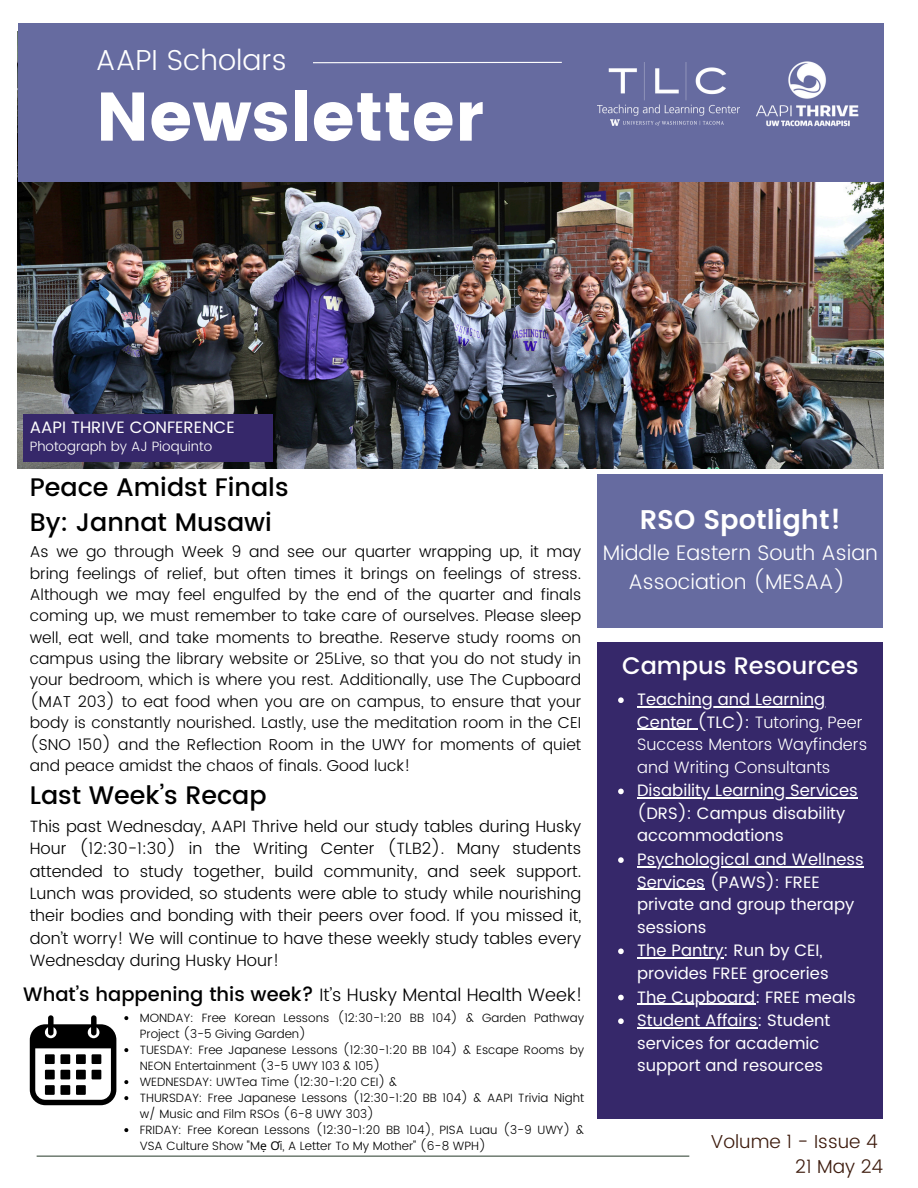
<style>
.page{position:relative;width:918px;height:1188px;background:#fff}
.page>*{position:absolute;margin:0;border:0;box-sizing:border-box;transform-origin:0 0}
.t1{font:68.4px "Poppins";color:#fff}
.t2{font:300 28.8px "Poppins";color:#fff}
.t3{font:600 27px "Poppins";color:#fff}
.t4{font:500 25.35px/34.8px "Poppins";color:#000}
.t5{font:500 24px "Poppins";color:#fff}
.t6{font:300 21px/29.2px "Poppins";color:#fff;text-align:center}
.t7{font:300 18.75px/25.3px "Poppins";color:#3c1a0c;text-align:right}
.t8{font:300 18px "Poppins";color:#000}
.t9{font:16.5px/22.5px "Poppins";color:#fff}
.t10{font:300 16.5px/22.5px "Poppins";color:#fff}
.t11{font:300 16.35px/22.4px "Poppins";color:#000;text-align:justify}
.t12{font:300 15.75px/21.3px "Poppins";color:#000;text-align:justify}
.t13{font:300 13.5px "Poppins";color:#fff}
.t14{font:300 12px/16px "Poppins";color:#000}
.s1{font-weight:500;font-size:19.5px}
.s2{font-family:"Noto Sans";font-weight:400}
.s3{font-weight:400}
</style>
<div class="page">
<img style="left:18px;top:182px;width:865px;height:286px">
<div style="left:18px;top:23px;width:865px;height:159px;background:#666ba0"></div>
<hr style="left:313px;top:62px;width:249px;height:1px;background:#fff">
<hr style="left:37px;top:1156px;width:652px;height:1px;background:#3e4e40">
<div style="left:597px;top:474px;width:286px;height:154px;background:#666ba0"></div>
<img style="left:756px;top:61px;width:103px;height:66px">
<svg style="left:30px;top:1015px;width:86px;height:90px"></svg>
<div style="left:45px;top:1054px;width:10px;height:10px;background:#000"></div>
<div style="left:45px;top:1070px;width:10px;height:9px;background:#000"></div>
<div style="left:45px;top:1085px;width:10px;height:10px;background:#000"></div>
<div style="left:60px;top:1054px;width:10px;height:10px;background:#000"></div>
<div style="left:60px;top:1070px;width:10px;height:9px;background:#000"></div>
<div style="left:60px;top:1085px;width:10px;height:10px;background:#000"></div>
<div style="left:76px;top:1054px;width:10px;height:10px;background:#000"></div>
<div style="left:76px;top:1070px;width:10px;height:9px;background:#000"></div>
<div style="left:76px;top:1085px;width:10px;height:10px;background:#000"></div>
<div style="left:92px;top:1054px;width:9px;height:10px;background:#000"></div>
<div style="left:92px;top:1070px;width:9px;height:9px;background:#000"></div>
<img style="left:597px;top:63px;width:142px;height:63px">
<div style="left:23px;top:414px;width:250px;height:47px;background:#36286a"></div>
<svg style="left:124px;top:1016px;width:4px;height:4px"></svg>
<svg style="left:124px;top:1048px;width:4px;height:4px"></svg>
<svg style="left:124px;top:1080px;width:4px;height:4px"></svg>
<svg style="left:124px;top:1096px;width:4px;height:4px"></svg>
<svg style="left:124px;top:1128px;width:4px;height:4px"></svg>
<div style="left:597px;top:642px;width:286px;height:477px;background:#36286a"></div>
<svg style="left:618px;top:697px;width:6px;height:6px"></svg>
<hr style="left:637px;top:706px;width:188px;height:2px;background:#fff">
<hr style="left:637px;top:729px;width:60px;height:1px;background:#fff">
<svg style="left:618px;top:789px;width:6px;height:5px"></svg>
<hr style="left:637px;top:798px;width:221px;height:1px;background:#fff">
<svg style="left:618px;top:857px;width:6px;height:6px"></svg>
<hr style="left:637px;top:866px;width:227px;height:1px;background:#fff">
<hr style="left:637px;top:889px;width:68px;height:1px;background:#fff">
<svg style="left:618px;top:949px;width:6px;height:5px"></svg>
<hr style="left:637px;top:958px;width:87px;height:1px;background:#fff">
<svg style="left:618px;top:995px;width:6px;height:5px"></svg>
<hr style="left:637px;top:1004px;width:118px;height:1px;background:#fff">
<svg style="left:618px;top:1018px;width:6px;height:6px"></svg>
<hr style="left:637px;top:1027px;width:120px;height:2px;background:#fff">
<h3 class="t2" style="left:96px;top:43px;width:192px">AAPI Scholars</h3>
<p class="t1" style="left:96px;top:77px;width:389px">Newsletter</p>
<p class="t9" style="left:30px;top:416px;width:206px">AAPI THRIVE CONFERENCE</p>
<h4 class="t13" style="left:30px;top:438px;width:184px">Photograph by AJ Pioquinto</h4>
<p class="t4" style="left:30px;top:470px;width:260px">Peace Amidst Finals<br>By: Jannat Musawi</p>
<p class="t12" style="left:30px;top:541px;width:553px">As we go through Week 9 and see our quarter wrapping up, it may bring feelings of relief, but often times it brings on feelings of stress.<br>Although we may feel engulfed by the end of the quarter and finals coming up, we must remember to take care of ourselves. Please sleep well, eat well, and take moments to breathe. Reserve study rooms on campus using the library website or 25Live, so that you do not study in your bedroom, which is where you rest. Additionally, use The Cupboard (MAT 203) to eat food when you are on campus, to ensure that your body is constantly nourished. Lastly, use the meditation room in the CEI (SNO 150) and the Reflection Room in the UWY for moments of quiet and peace amidst the chaos of finals. Good luck!</p>
<p class="t4" style="left:30px;top:778px;width:238px">Last Week’s Recap</p>
<p class="t11" style="left:30px;top:815px;width:553px">This past Wednesday, AAPI Thrive held our study tables during Husky Hour (12:30-1:30) in the Writing Center (TLB2). Many students attended to study together, build community, and seek support.<br>Lunch was provided, so students were able to study while nourishing their bodies and bonding with their peers over food. If you missed it, don’t worry! We will continue to have these weekly study tables every Wednesday during Husky Hour!</p>
<p class="t8" style="left:23px;top:984px;width:561px"><span class="s1">What’s happening this week?</span> It’s Husky Mental Health Week!</p>
<p class="t14" style="left:140px;top:1010px;width:446px">MONDAY: Free Korean Lessons (12:30-1:20 BB 104) &amp; Garden Pathway<br>Project (3-5 Giving Garden)</p>
<p class="t14" style="left:140px;top:1042px;width:446px">TUESDAY: Free Japanese Lessons (12:30-1:20 BB 104) &amp; Escape Rooms by<br>NEON Entertainment (3-5 UWY 103 &amp; 105)</p>
<h3 class="t14" style="left:140px;top:1074px;width:259px">WEDNESDAY: UWTea Time (12:30-1:20 CEI) &amp;</h3>
<h5 class="t14" style="left:140px;top:1090px;width:446px">THURSDAY: Free Japanese Lessons (12:30-1:20 BB 104) &amp; AAPI Trivia Night w/ Music and Film RSOs (6-8 UWY 303)</h5>
<p class="t14" style="left:140px;top:1122px;width:446px">FRIDAY: Free Korean Lessons (12:30-1:20 BB 104), PISA Luau (3-9 UWY) &amp;<br>VSA Culture Show "M<span class="s2">ẹ Ơ</span>i, A Letter To My Mother" (6-8 WPH)</p>
<h2 class="t3" style="left:640px;top:504px;width:203px">RSO Spotlight!</h2>
<h2 class="t6" style="left:603px;top:538px;width:277px">Middle Eastern South Asian<br>Association (MESAA)</h2>
<p class="t5" style="left:622px;top:652px;width:238px">Campus Resources</p>
<h6 class="t10" style="left:637px;top:688px;width:232px"><span class="s3">Teaching and Learning<br>Center (TLC):</span> Tutoring, Peer<br>Success Mentors Wayfinders and Writing Consultants</h6>
<p class="t9" style="left:637px;top:780px;width:222px">Disability Learning Services (DRS): Campus disability accommodations</p>
<p class="t9" style="left:637px;top:848px;width:228px">Psychological and Wellness<br>Services (PAWS): FREE private and group therapy sessions</p>
<p class="t9" style="left:637px;top:939px;width:193px">The Pantry: Run by CEI, provides FREE groceries</p>
<p class="t9" style="left:637px;top:986px;width:220px">The Cupboard: FREE meals</p>
<p class="t9" style="left:637px;top:1009px;width:195px">Student Affairs: Student services for academic support and resources</p>
<p class="t7" style="left:711px;top:1129px;width:174px">Volume 1 - Issue 4<br>21 May 24</p>
</div>
